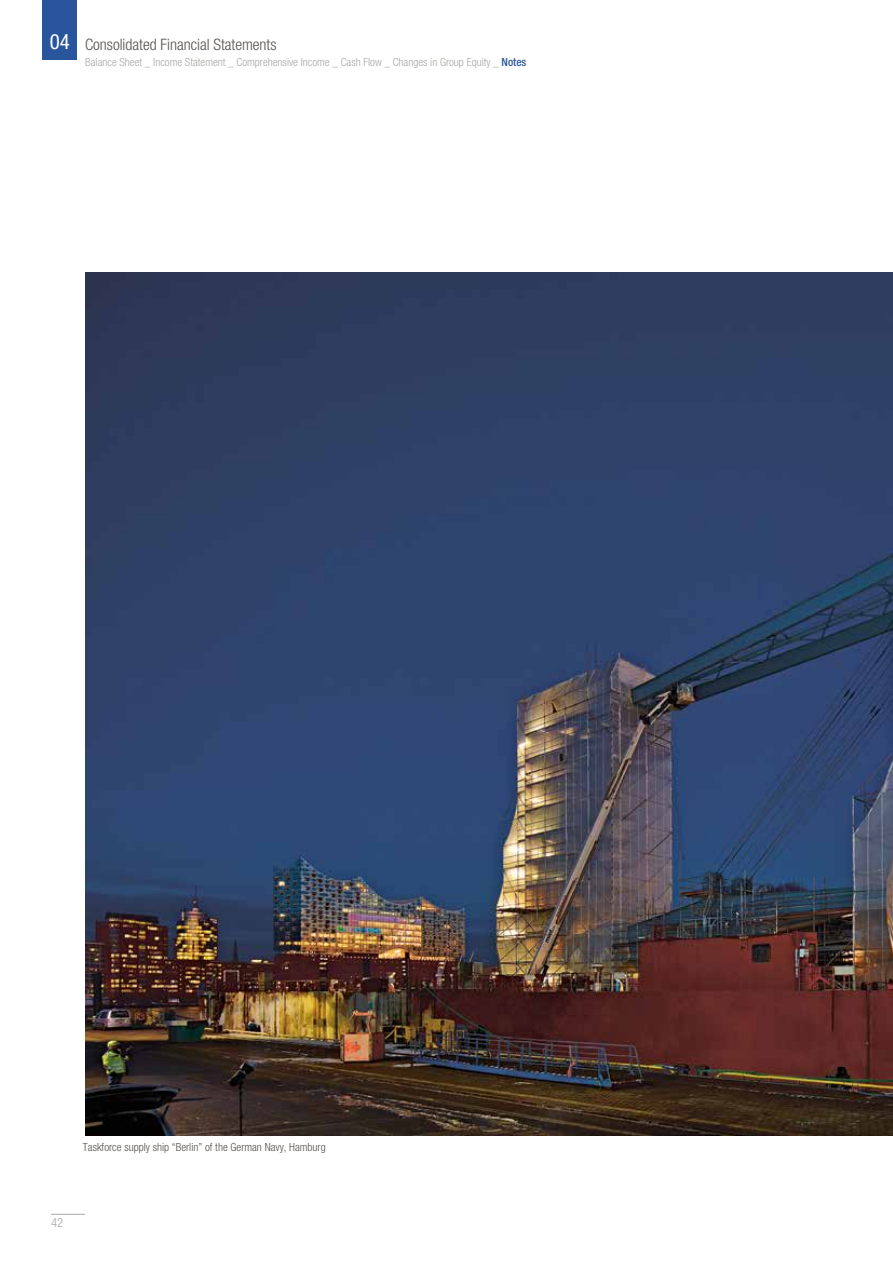
<style>
.page{position:relative;width:893px;height:1263px;background:#fff}
.page>*{position:absolute;margin:0;border:0;box-sizing:border-box;transform-origin:0 0}
.t1{font:condensed 21px "Helvetica Neue LT Std";color:#fff}
.t2{font:300 condensed 15.75px "Helvetica Neue LT Std";color:#55524e}
.t3{font:300 condensed 12.75px "Helvetica Neue LT Std";color:#a9a8a6}
.t4{font:300 condensed 11.25px "Helvetica Neue LT Std";color:#a9a8a6}
.t5{font:300 condensed 11.25px "Helvetica Neue LT Std";color:#55524e}
.s1{font-weight:500;color:#29559c}
</style>
<div class="page">
<img style="left:85px;top:272px;width:808px;height:863px">
<hr style="left:51px;top:1214px;width:34px;height:1px;background:#a9a8a6">
<div style="left:42px;top:0;width:35px;height:60px;background:#29559c"></div>
<h1 class="t1" style="left:50px;top:29px;width:22px">04</h1>
<h2 class="t2" style="left:85px;top:35px;width:193px">Consolidated Financial Statements</h2>
<p class="t4" style="left:85px;top:55px;width:443px">Balance Sheet _ Income Statement _ Comprehensive Income _ Cash Flow _ Changes in Group Equity _ <span class="s1">Notes</span></p>
<p class="t5" style="left:83px;top:1141px;width:244px">Taskforce supply ship “Berlin” of the German Navy, Hamburg</p>
<p class="t3" style="left:51px;top:1215px;width:14px">42</p>
</div>
